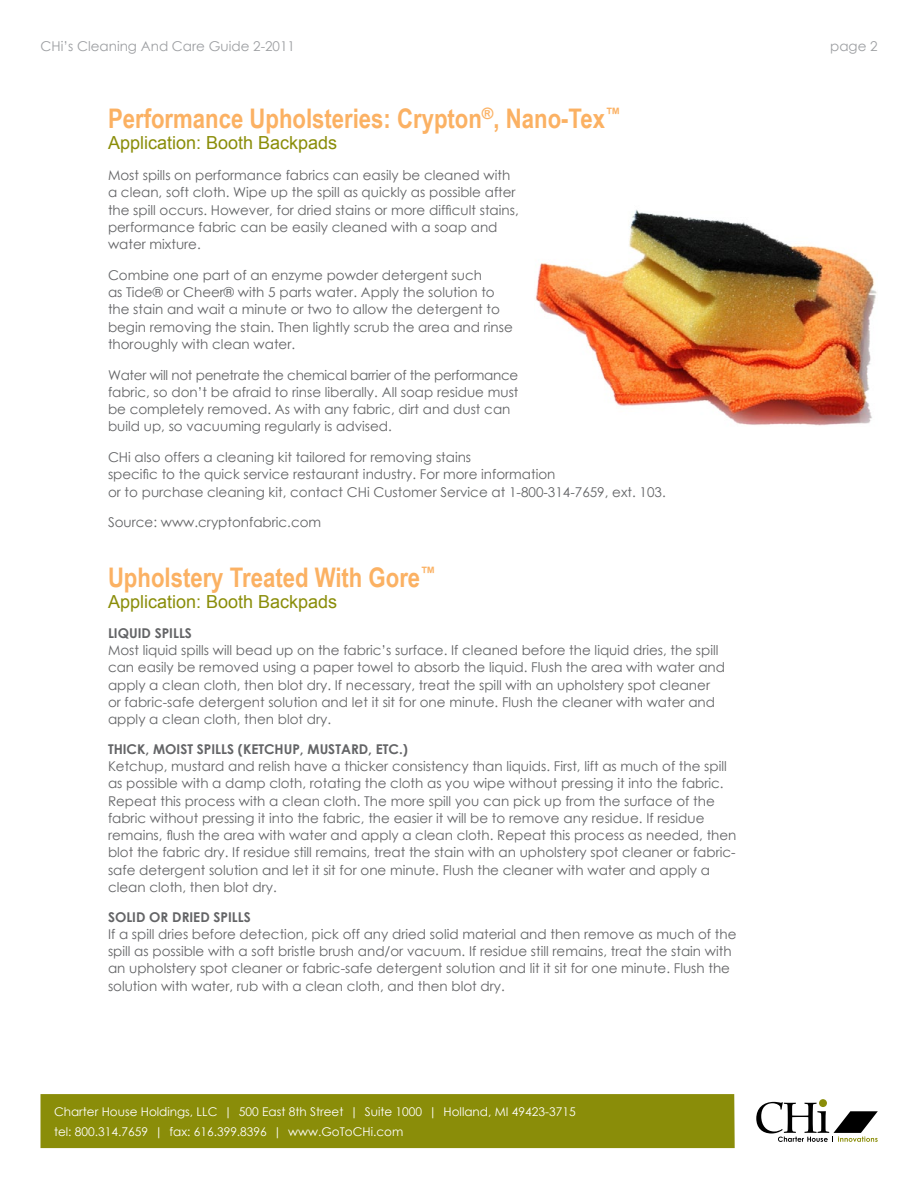
<style>
.page{position:relative;width:918px;height:1188px;background:#fff}
.page>*{position:absolute;margin:0;border:0;box-sizing:border-box;transform-origin:0 0}
.t1{font:700 27px "Arial Narrow";color:#fbb163}
.t2{font:18px "Arial";color:#8a8d09}
.t3{font:13.5px/17.2px "Century Gothic";color:#636466}
.t4{font:700 13.5px "Century Gothic";color:#636466}
.t5{font:13.5px "Century Gothic";color:#9d9fa2}
.t6{font:12px/19.5px "Century Gothic";color:#fff}
</style>
<div class="page">
<div style="left:40px;top:1094px;width:695px;height:54px;background:#8a8d09"></div>
<svg style="left:819px;top:1099px;width:8px;height:8px"></svg>
<svg style="left:756px;top:1102px;width:122px;height:40px"></svg>
<img style="left:535px;top:210px;width:342px;height:216px">
<p class="t5" style="left:40px;top:36px;width:256px">CHi’s Cleaning And Care Guide 2-2011</p>
<h1 class="t1" style="left:108px;top:98px;width:514px">Performance Upholsteries: Crypton<sup>®</sup>, Nano-Tex<sup>™</sup></h1>
<h2 class="t2" style="left:108px;top:131px;width:231px">Application: Booth Backpads</h2>
<p class="t3" style="left:108px;top:166px;width:412px">Most spills on performance fabrics can easily be cleaned with a clean, soft cloth. Wipe up the spill as quickly as possible after the spill occurs. However, for dried stains or more difficult stains, performance fabric can be easily cleaned with a soap and water mixture.</p>
<p class="t3" style="left:108px;top:266px;width:406px">Combine one part of an enzyme powder detergent such<br>as Tide® or Cheer® with 5 parts water. Apply the solution to the stain and wait a minute or two to allow the detergent to begin removing the stain. Then lightly scrub the area and rinse thoroughly with clean water.</p>
<p class="t3" style="left:108px;top:366px;width:412px">Water will not penetrate the chemical barrier of the performance fabric, so don’t be afraid to rinse liberally. All soap residue must be completely removed. As with any fabric, dirt and dust can build up, so vacuuming regularly is advised.</p>
<p class="t3" style="left:108px;top:448px;width:559px">CHi also offers a cleaning kit tailored for removing stains<br>specific to the quick service restaurant industry. For more information<br>or to purchase cleaning kit, contact CHi Customer Service at 1-800-314-7659, ext. 103.</p>
<p class="t3" style="left:108px;top:514px;width:215px">Source: www.cryptonfabric.com</p>
<h1 class="t1" style="left:108px;top:557px;width:330px">Upholstery Treated With Gore<sup>™</sup></h1>
<h2 class="t2" style="left:108px;top:590px;width:231px">Application: Booth Backpads</h2>
<p class="t4" style="left:108px;top:623px;width:85px">LIQUID SPILLS</p>
<p class="t3" style="left:108px;top:642px;width:619px">Most liquid spills will bead up on the fabric’s surface. If cleaned before the liquid dries, the spill can easily be removed using a paper towel to absorb the liquid. Flush the area with water and apply a clean cloth, then blot dry. If necessary, treat the spill with an upholstery spot cleaner or fabric-safe detergent solution and let it sit for one minute. Flush the cleaner with water and apply a clean cloth, then blot dry.</p>
<p class="t4" style="left:108px;top:739px;width:301px">THICK, MOIST SPILLS (KETCHUP, MUSTARD, ETC.)</p>
<p class="t3" style="left:108px;top:757px;width:630px">Ketchup, mustard and relish have a thicker consistency than liquids. First, lift as much of the spill as possible with a damp cloth, rotating the cloth as you wipe without pressing it into the fabric.<br>Repeat this process with a clean cloth. The more spill you can pick up from the surface of the fabric without pressing it into the fabric, the easier it will be to remove any residue. If residue remains, flush the area with water and apply a clean cloth. Repeat this process as needed, then blot the fabric dry. If residue still remains, treat the stain with an upholstery spot cleaner or fabric&shy;safe detergent solution and let it sit for one minute. Flush the cleaner with water and apply a clean cloth, then blot dry.</p>
<p class="t4" style="left:108px;top:906px;width:144px">SOLID OR DRIED SPILLS</p>
<p class="t3" style="left:108px;top:925px;width:630px">If a spill dries before detection, pick off any dried solid material and then remove as much of the spill as possible with a soft bristle brush and/or vacuum. If residue still remains, treat the stain with an upholstery spot cleaner or fabric-safe detergent solution and lit it sit for one minute. Flush the solution with water, rub with a clean cloth, and then blot dry.</p>
<p class="t6" style="left:54px;top:1102px;width:523px">Charter House Holdings, LLC | 500 East 8th Street | Suite 1000 | Holland, MI 49423-3715 tel: 800.314.7659 | fax: 616.399.8396 | www.GoToCHi.com</p>
<p class="t5" style="left:830px;top:36px;width:49px">page 2</p>
</div>
